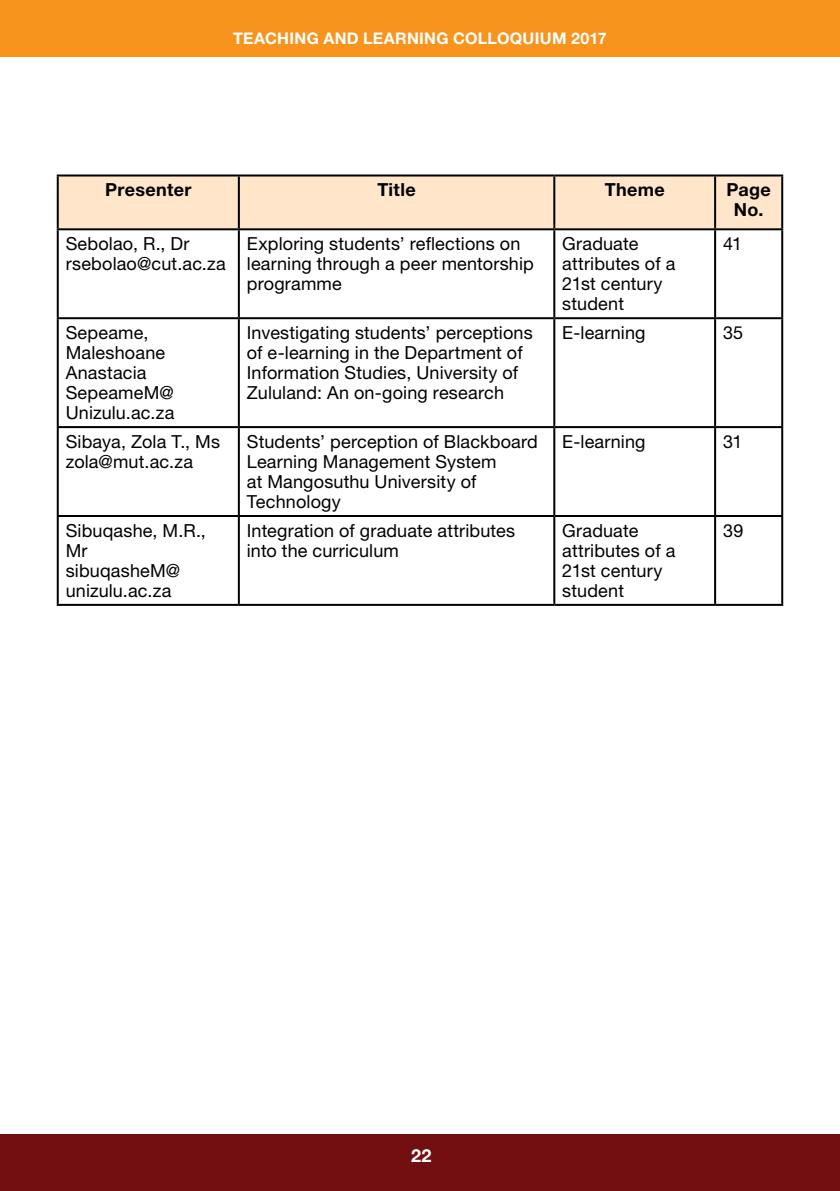
<style>
.page{position:relative;width:840px;height:1191px;background:#fff}
.page>*{position:absolute;margin:0;border:0;box-sizing:border-box;transform-origin:0 0}
.t1{font:18px/20px "Helvetica Neue LT Std";letter-spacing:.01em;color:#000}
.t2{font:700 18px/20px "Helvetica Neue LT Std";letter-spacing:.015em;color:#000;text-align:center}
.t3{font:700 18px "Helvetica Neue LT Std";color:#fff}
.t4{font:700 16px "Helvetica Neue LT Std";letter-spacing:.02em;color:#fff}
</style>
<div class="page">
<div style="left:59px;top:176px;width:721px;height:52px;background:#ffe6ca"></div>
<hr style="left:57px;top:174px;width:182px;height:2px;background:#000">
<hr style="left:57px;top:176px;width:2px;height:52px;background:#000">
<hr style="left:239px;top:174px;width:315px;height:2px;background:#000">
<hr style="left:238px;top:176px;width:2px;height:52px;background:#000">
<hr style="left:554px;top:174px;width:160px;height:2px;background:#000">
<hr style="left:553px;top:176px;width:2px;height:52px;background:#000">
<hr style="left:714px;top:174px;width:68px;height:2px;background:#000">
<hr style="left:713px;top:176px;width:2px;height:52px;background:#000">
<hr style="left:780px;top:176px;width:2px;height:52px;background:#000">
<hr style="left:57px;top:228px;width:182px;height:2px;background:#000">
<hr style="left:57px;top:230px;width:2px;height:87px;background:#000">
<hr style="left:239px;top:228px;width:315px;height:2px;background:#000">
<hr style="left:238px;top:230px;width:2px;height:87px;background:#000">
<hr style="left:554px;top:228px;width:160px;height:2px;background:#000">
<hr style="left:553px;top:230px;width:2px;height:87px;background:#000">
<hr style="left:714px;top:228px;width:68px;height:2px;background:#000">
<hr style="left:713px;top:230px;width:2px;height:87px;background:#000">
<hr style="left:780px;top:230px;width:2px;height:87px;background:#000">
<hr style="left:57px;top:317px;width:182px;height:2px;background:#000">
<hr style="left:57px;top:319px;width:2px;height:107px;background:#000">
<hr style="left:239px;top:317px;width:315px;height:2px;background:#000">
<hr style="left:238px;top:319px;width:2px;height:107px;background:#000">
<hr style="left:554px;top:317px;width:160px;height:2px;background:#000">
<hr style="left:553px;top:319px;width:2px;height:107px;background:#000">
<hr style="left:714px;top:317px;width:68px;height:2px;background:#000">
<hr style="left:713px;top:319px;width:2px;height:107px;background:#000">
<hr style="left:780px;top:319px;width:2px;height:107px;background:#000">
<hr style="left:57px;top:426px;width:182px;height:2px;background:#000">
<hr style="left:57px;top:428px;width:2px;height:87px;background:#000">
<hr style="left:239px;top:426px;width:315px;height:2px;background:#000">
<hr style="left:238px;top:428px;width:2px;height:87px;background:#000">
<hr style="left:554px;top:426px;width:160px;height:2px;background:#000">
<hr style="left:553px;top:428px;width:2px;height:87px;background:#000">
<hr style="left:714px;top:426px;width:68px;height:2px;background:#000">
<hr style="left:713px;top:428px;width:2px;height:87px;background:#000">
<hr style="left:780px;top:428px;width:2px;height:87px;background:#000">
<hr style="left:57px;top:515px;width:182px;height:2px;background:#000">
<hr style="left:57px;top:517px;width:2px;height:87px;background:#000">
<hr style="left:239px;top:515px;width:315px;height:2px;background:#000">
<hr style="left:238px;top:517px;width:2px;height:87px;background:#000">
<hr style="left:554px;top:515px;width:160px;height:2px;background:#000">
<hr style="left:553px;top:517px;width:2px;height:87px;background:#000">
<hr style="left:714px;top:515px;width:68px;height:2px;background:#000">
<hr style="left:713px;top:517px;width:2px;height:87px;background:#000">
<hr style="left:780px;top:517px;width:2px;height:87px;background:#000">
<hr style="left:57px;top:604px;width:182px;height:2px;background:#000">
<hr style="left:239px;top:604px;width:315px;height:2px;background:#000">
<hr style="left:554px;top:604px;width:160px;height:2px;background:#000">
<hr style="left:714px;top:604px;width:68px;height:2px;background:#000">
<div style="left:0;top:0;width:839px;height:57px;background:#f7941e"></div>
<div style="left:0;top:1134px;width:839px;height:57px;background:#710f11"></div>
<p class="t4" style="left:233px;top:29px;width:374px">TEACHING AND LEARNING COLLOQUIUM 2017</p>
<p class="t2" style="left:105px;top:179px;width:88px">Presenter</p>
<p class="t2" style="left:377px;top:179px;width:40px">Title</p>
<p class="t2" style="left:604px;top:179px;width:61px">Theme</p>
<p class="t2" style="left:726px;top:179px;width:46px">Page<br>No.</p>
<p class="t1" style="left:66px;top:233px;width:161px">Sebolao, R., Dr rsebolao@cut.ac.za</p>
<p class="t1" style="left:247px;top:233px;width:288px">Exploring students’ reflections on learning through a peer mentorship programme</p>
<p class="t1" style="left:562px;top:233px;width:114px">Graduate attributes of a<br>21st century student</p>
<p class="t1" style="left:722px;top:233px;width:20px">41</p>
<p class="t1" style="left:66px;top:322px;width:110px">Sepeame,<br>Maleshoane<br>Anastacia<br>SepeameM@<br>Unizulu.ac.za</p>
<p class="t1" style="left:247px;top:322px;width:287px">Investigating students’ perceptions of e-learning in the Department of Information Studies, University of Zululand: An on-going research</p>
<p class="t1" style="left:562px;top:322px;width:85px">E-learning</p>
<p class="t1" style="left:722px;top:322px;width:22px">35</p>
<p class="t1" style="left:66px;top:431px;width:156px">Sibaya, Zola T., Ms zola@mut.ac.za</p>
<p class="t1" style="left:247px;top:431px;width:292px">Students’ perception of Blackboard<br>Learning Management System<br>at Mangosuthu University of<br>Technology</p>
<p class="t1" style="left:562px;top:431px;width:85px">E-learning</p>
<p class="t1" style="left:722px;top:431px;width:21px">31</p>
<p class="t1" style="left:66px;top:520px;width:142px">Sibuqashe, M.R.,<br>Mr sibuqasheM@ unizulu.ac.za</p>
<p class="t1" style="left:247px;top:520px;width:270px">Integration of graduate attributes into the curriculum</p>
<p class="t1" style="left:562px;top:520px;width:114px">Graduate attributes of a<br>21st century student</p>
<p class="t1" style="left:722px;top:520px;width:22px">39</p>
<p class="t3" style="left:411px;top:1144px;width:22px">22</p>
</div>
